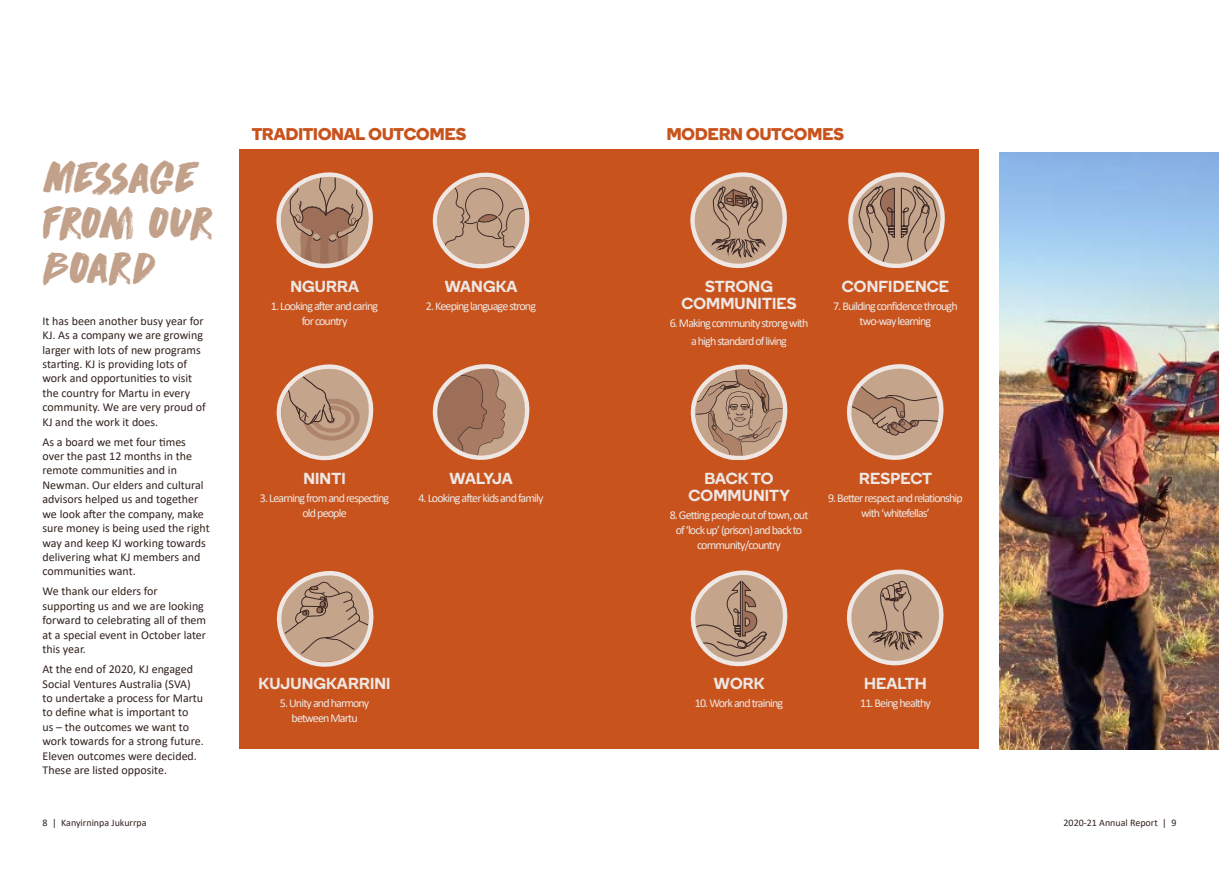
<style>
.page{position:relative;width:1219px;height:871px;background:#fff}
.page>*{position:absolute;margin:0;border:0;box-sizing:border-box;transform-origin:0 0}
.Program_headings{font:40px/45px "DK Dirrrty";letter-spacing:-.05em;color:#c2a18a}
.H3_subset{font:700 17px "Boing";letter-spacing:.005em;color:#c8531d}
.Graph_body{font:600 16px/17px "Boing";letter-spacing:.01em;color:#eee7e3;text-align:center}
.Body{font:12px/14.4px "Calibri";color:#31221d}
.Graph_body-2{font:12px/15px "Calibri";letter-spacing:-.07em;color:#eee7e3;text-align:center}
.Page_numbers{font:10px "Calibri";color:#31221d}
</style>
<div class="page">
<div style="left:240px;top:150px;width:739px;height:599px;background:#c8531d"></div>
<img style="left:999px;top:152px;width:220px;height:597px">
<svg style="left:846px;top:569px;width:98px;height:96px"></svg>
<svg style="left:691px;top:570px;width:96px;height:96px"></svg>
<svg style="left:847px;top:364px;width:96px;height:96px"></svg>
<svg style="left:691px;top:364px;width:96px;height:95px"></svg>
<svg style="left:848px;top:172px;width:96px;height:95px"></svg>
<svg style="left:691px;top:172px;width:96px;height:95px"></svg>
<svg style="left:277px;top:571px;width:96px;height:95px"></svg>
<svg style="left:432px;top:364px;width:98px;height:95px"></svg>
<svg style="left:276px;top:364px;width:98px;height:96px"></svg>
<svg style="left:432px;top:172px;width:98px;height:96px"></svg>
<svg style="left:276px;top:172px;width:97px;height:96px"></svg>
<p class="Program_headings" style="left:43px;top:155px;width:172px">Message from our<br>Board</p>
<p class="Body" style="left:43px;top:313px;width:165px">It has been another busy year for<br>KJ. As a company we are growing larger with lots of new programs starting. KJ is providing lots of work and opportunities to visit the country for Martu in every community. We are very proud of<br>KJ and the work it does.</p>
<p class="Body" style="left:43px;top:434px;width:169px">As a board we met four times over the past 12 months in the remote communities and in<br>Newman. Our elders and cultural advisors helped us and together we look after the company, make sure money is being used the right way and keep KJ working towards delivering what KJ members and communities want.</p>
<p class="Body" style="left:43px;top:583px;width:165px">We thank our elders for supporting us and we are looking forward to celebrating all of them at a special event in October later this year.</p>
<p class="Body" style="left:43px;top:661px;width:163px">At the end of 2020, KJ engaged<br>Social Ventures Australia (SVA) to undertake a process for Martu to define what is important to<br>us – the outcomes we want to work towards for a strong future.<br>Eleven outcomes were decided.<br>These are listed opposite.</p>
<p class="H3_subset" style="left:252px;top:122px;width:216px">TRADITIONAL OUTCOMES</p>
<p class="Graph_body" style="left:290px;top:277px;width:70px">NGURRA</p>
<p class="Graph_body-2" style="left:271px;top:297px;width:109px">1. Looking after and caring for country</p>
<p class="Graph_body" style="left:445px;top:277px;width:74px">WANGKA</p>
<p class="Graph_body-2" style="left:426px;top:297px;width:112px">2. Keeping language strong</p>
<p class="Graph_body" style="left:303px;top:469px;width:44px">NINTI</p>
<p class="Graph_body-2" style="left:260px;top:490px;width:131px">3. Learning from and respecting old people</p>
<p class="Graph_body" style="left:450px;top:469px;width:65px">WALYJA</p>
<p class="Graph_body-2" style="left:418px;top:490px;width:127px">4. Looking after kids and family</p>
<p class="Graph_body" style="left:259px;top:674px;width:133px">KUJUNGKARRINI</p>
<p class="Graph_body-2" style="left:280px;top:695px;width:91px">5. Unity and harmony between Martu</p>
<p class="H3_subset" style="left:667px;top:121px;width:179px">MODERN OUTCOMES</p>
<p class="Graph_body" style="left:681px;top:277px;width:117px">STRONG<br>COMMUNITIES</p>
<p class="Graph_body-2" style="left:670px;top:313px;width:140px;line-height:18px">6. Making community strong with a high standard of living</p>
<p class="Graph_body" style="left:842px;top:277px;width:109px">CONFIDENCE</p>
<p class="Graph_body-2" style="left:833px;top:297px;width:126px">7. Building confidence through two-way learning</p>
<p class="Graph_body" style="left:689px;top:469px;width:103px">BACK TO<br>COMMUNITY</p>
<p class="Graph_body-2" style="left:670px;top:507px;width:140px">8. Getting people out of town, out of ‘lock up’ (prison) and back to community/country</p>
<p class="Graph_body" style="left:859px;top:469px;width:74px">RESPECT</p>
<p class="Graph_body-2" style="left:828px;top:490px;width:136px">9. Better respect and relationship with ‘whitefellas’</p>
<p class="Graph_body" style="left:714px;top:674px;width:52px">WORK</p>
<p class="Graph_body-2" style="left:695px;top:695px;width:90px">10. Work and training</p>
<p class="Graph_body" style="left:864px;top:674px;width:64px">HEALTH</p>
<p class="Graph_body-2" style="left:860px;top:695px;width:72px">11. Being healthy</p>
<p class="Page_numbers" style="left:43px;top:815px;width:106px">8 | Kanyirninpa Jukurrpa</p>
<p class="Page_numbers" style="left:1063px;top:815px;width:114px">2020-21 Annual Report | 9</p>
</div>
